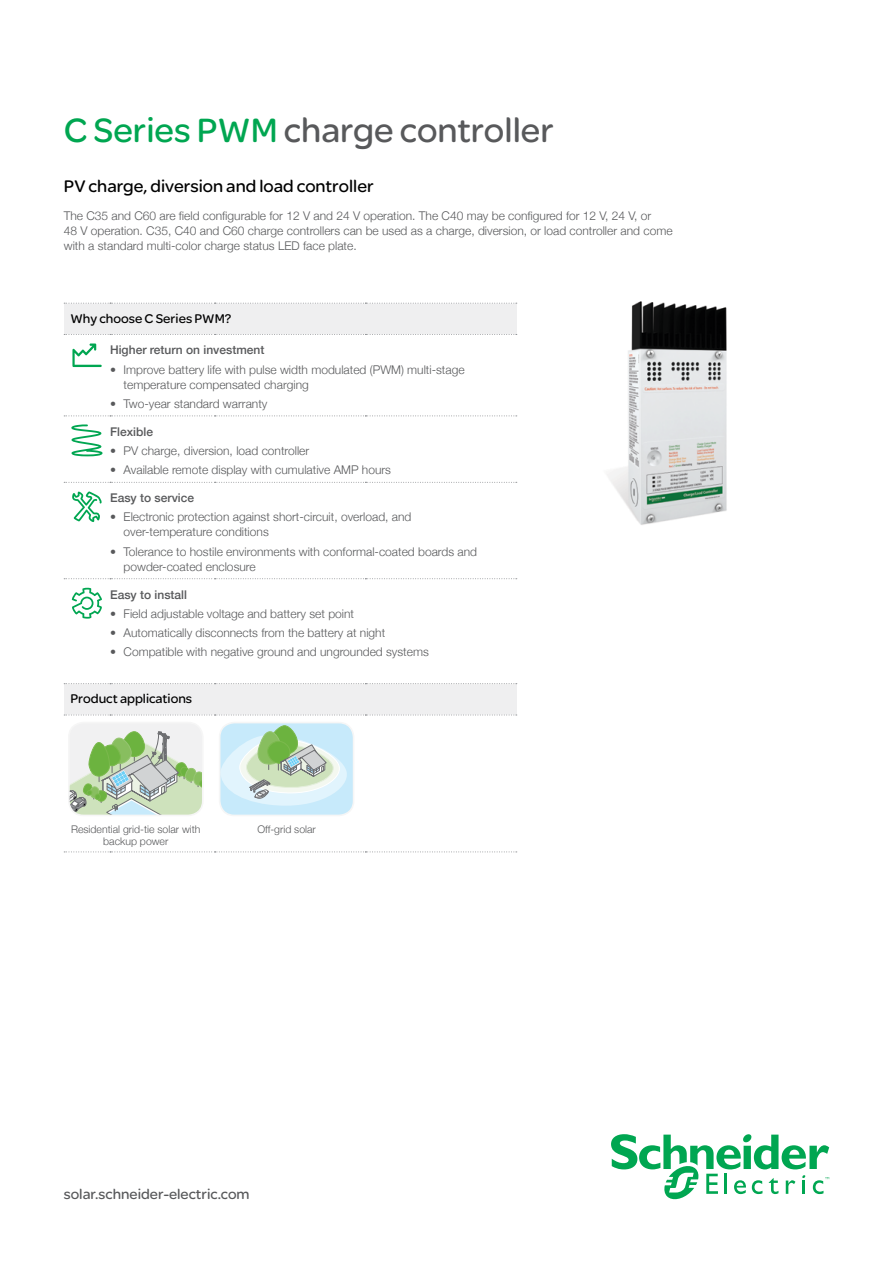
<style>
.page{position:relative;width:893px;height:1263px;background:#fff}
.page>*{position:absolute;margin:0;border:0;box-sizing:border-box;transform-origin:0 0}
.Head{font:36px "SE Optimist";color:#58595b}
._2title{font:18px "SE Optimist";color:#000}
.web{font:15px "SE Optimist";color:#58595b}
.Heading_Features_Box{font:13.5px "SE Optimist";color:#000}
.Features{font:300 12px/15px "Helvetica Neue";color:#58595b}
.body_helvetica_8pt{font:300 12px/15px "Helvetica Neue";color:#58595b}
.SUBHead_Features{font:500 12px "Helvetica Neue";color:#58595b}
.applications{font:300 10.5px/12px "Helvetica Neue";color:#58595b;text-align:center}
.s1{color:#00a651}
</style>
<div class="page">
<svg style="left:611px;top:1134px;width:218px;height:66px"></svg>
<img style="left:607px;top:301px;width:120px;height:224px">
<div style="left:64px;top:303px;width:452px;height:31px;background:#efeff0"></div>
<div style="left:64px;top:684px;width:452px;height:31px;background:#efeff0"></div>
<svg style="left:64px;top:303px;width:453px;height:1px"></svg>
<svg style="left:64px;top:334px;width:453px;height:1px"></svg>
<svg style="left:64px;top:415px;width:453px;height:1px"></svg>
<svg style="left:64px;top:482px;width:453px;height:1px"></svg>
<svg style="left:64px;top:578px;width:453px;height:1px"></svg>
<svg style="left:64px;top:683px;width:453px;height:1px"></svg>
<svg style="left:64px;top:851px;width:453px;height:1px"></svg>
<svg style="left:64px;top:715px;width:453px;height:1px"></svg>
<svg style="left:72px;top:343px;width:30px;height:24px"></svg>
<svg style="left:71px;top:424px;width:32px;height:32px"></svg>
<svg style="left:72px;top:491px;width:30px;height:31px"></svg>
<svg style="left:72px;top:588px;width:30px;height:31px"></svg>
<svg style="left:71px;top:725px;width:130px;height:88px"></svg>
<div style="left:68px;top:722px;width:136px;height:94px;border:2px solid #f6f6f6;border-radius:15px"></div>
<svg style="left:222px;top:725px;width:129px;height:88px"></svg>
<div style="left:219px;top:722px;width:135px;height:94px;border:2px solid #f6f6f6;border-radius:15px"></div>
<p class="Head" style="left:64px;top:105px;width:491px"><span class="s1">C Series PWM</span> charge controller</p>
<p class="_2title" style="left:64px;top:173px;width:311px">PV charge, diversion and load controller</p>
<p class="body_helvetica_8pt" style="left:64px;top:207px;width:610px">The C35 and C60 are field configurable for 12 V and 24 V operation. The C40 may be configured for 12 V, 24 V, or<br>48 V operation. C35, C40 and C60 charge controllers can be used as a charge, diversion, or load controller and come with a standard multi-color charge status LED face plate.</p>
<p class="Heading_Features_Box" style="left:71px;top:309px;width:162px">Why choose C Series PWM?</p>
<p class="SUBHead_Features" style="left:110px;top:340px;width:156px">Higher return on investment</p>
<p class="Features" style="left:124px;top:361px;width:342px;text-indent:-14px">• Improve battery life with pulse width modulated (PWM) multi-stage temperature compensated charging</p>
<p class="Features" style="left:110px;top:395px;width:159px">• Two-year standard warranty</p>
<p class="SUBHead_Features" style="left:110px;top:422px;width:44px">Flexible</p>
<p class="Features" style="left:110px;top:442px;width:201px">• PV charge, diversion, load controller</p>
<p class="Features" style="left:110px;top:462px;width:282px">• Available remote display with cumulative AMP hours</p>
<p class="SUBHead_Features" style="left:110px;top:488px;width:86px">Easy to service</p>
<p class="Features" style="left:124px;top:509px;width:289px;text-indent:-14px">• Electronic protection against short-circuit, overload, and over-temperature conditions</p>
<p class="Features" style="left:124px;top:543px;width:355px;text-indent:-14px">• Tolerance to hostile environments with conformal-coated boards and powder-coated enclosure</p>
<p class="SUBHead_Features" style="left:110px;top:585px;width:78px">Easy to install</p>
<p class="Features" style="left:110px;top:605px;width:245px">• Field adjustable voltage and battery set point</p>
<p class="Features" style="left:110px;top:624px;width:277px">• Automatically disconnects from the battery at night</p>
<p class="Features" style="left:110px;top:644px;width:320px">• Compatible with negative ground and ungrounded systems</p>
<p class="Heading_Features_Box" style="left:71px;top:689px;width:123px">Product applications</p>
<p class="applications" style="left:71px;top:823px;width:131px">Residential grid-tie solar with backup power</p>
<p class="applications" style="left:257px;top:823px;width:60px">Off-grid solar</p>
<p class="web" style="left:64px;top:1184px;width:187px">solar.schneider-electric.com</p>
</div>
